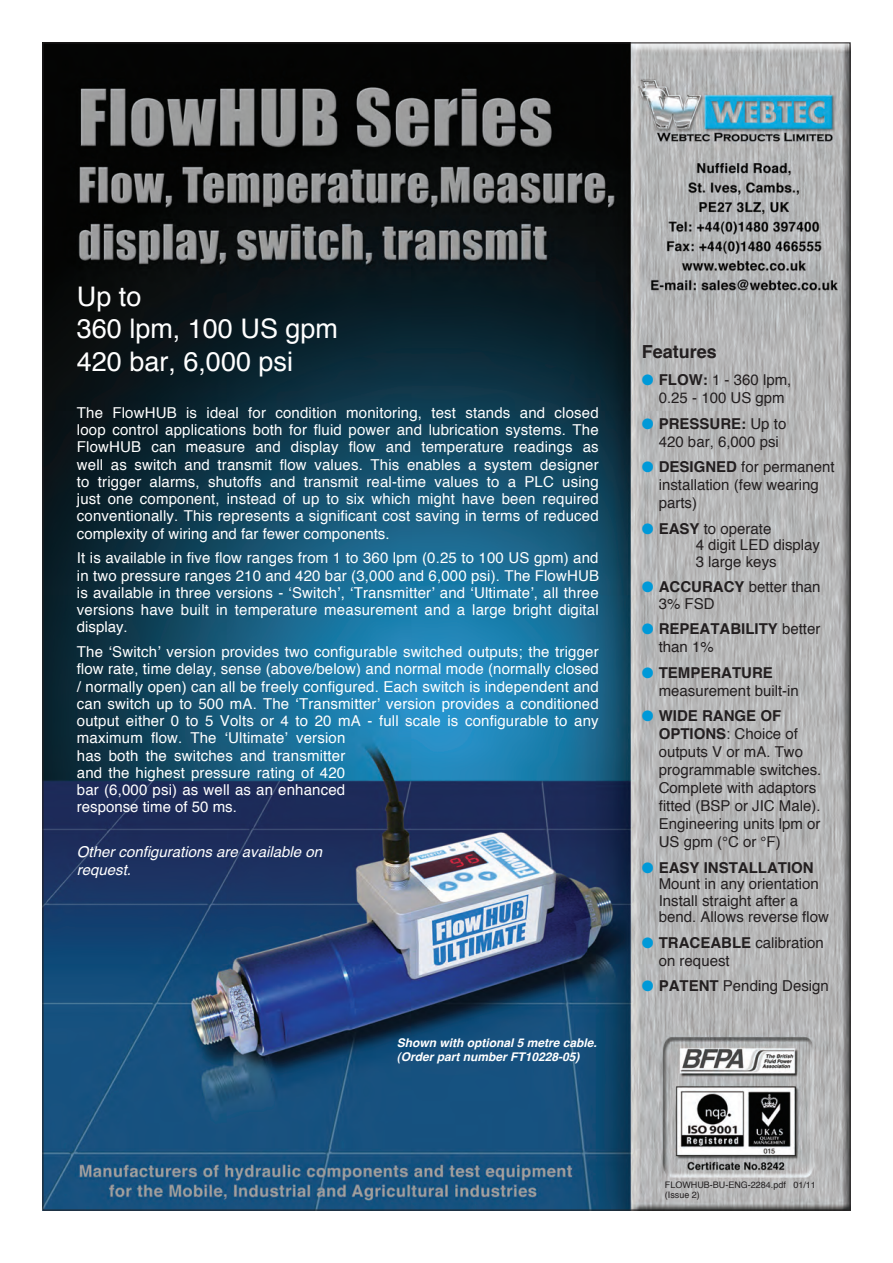
<style>
.page{position:relative;width:893px;height:1263px;background:#fff}
.page>*{position:absolute;margin:0;border:0;box-sizing:border-box;transform-origin:0 0}
.t1{font:27px/32.4px "Helvetica";color:#fff}
.t2{font:700 18px "Helvetica";color:#231f20}
.t3{font:15px/17.2px "Helvetica";letter-spacing:.01em;color:#fff;text-align:justify}
.t4{font:15px/18px "Helvetica";color:#231f20}
.t5{font:italic 15px/18px "Helvetica";color:#fff}
.t6{font:700 15px "Helvetica";color:#231f20}
.t7{font:italic 700 12px/14.4px "Helvetica";color:#fff}
.t8{font:9px/10.8px "Helvetica";color:#231f20}
.s1{color:#0099d8}
.s2{font-weight:700}
</style>
<div class="page">
<img style="left:45px;top:45px;width:803px;height:1163px">
<h1 class="t1" style="left:77px;top:281px;width:263px">Up to<br>360 lpm, 100 US gpm<br>420 bar, 6,000 psi</h1>
<p class="t3" style="left:77px;top:404px;width:523px">The FlowHUB is ideal for condition monitoring, test stands and closed loop control applications both for fluid power and lubrication systems. The FlowHUB can measure and display flow and temperature readings as well as switch and transmit flow values. This enables a system designer to trigger alarms, shutoffs and transmit real-time values to a PLC using just one component, instead of up to six which might have been required conventionally. This represents a significant cost saving in terms of reduced complexity of wiring and far fewer components.</p>
<p class="t3" style="left:77px;top:550px;width:524px">It is available in five flow ranges from 1 to 360 lpm (0.25 to 100 US gpm) and in two pressure ranges 210 and 420 bar (3,000 and 6,000 psi). The FlowHUB is available in three versions - ‘Switch’, ‘Transmitter’ and ‘Ultimate’, all three versions have built in temperature measurement and a large bright digital display.</p>
<p class="t3" style="left:77px;top:644px;width:524px;text-align:left">The ‘Switch’ version provides two configurable switched outputs; the trigger flow rate, time delay, sense (above/below) and normal mode (normally closed / normally open) can all be freely configured. Each switch is independent and can switch up to 500 mA. The ‘Transmitter’ version provides a conditioned output either 0 to 5 Volts or 4 to 20 mA - full scale is configurable to any maximum flow. The ‘Ultimate’ version<br>has both the switches and transmitter<br>and the highest pressure rating of 420<br>bar (6,000 psi) as well as an enhanced<br>response time of 50 ms.</p>
<p class="t5" style="left:77px;top:843px;width:247px">Other configurations are available on request.</p>
<p class="t7" style="left:397px;top:1035px;width:202px">Shown with optional 5 metre cable. (Order part number FT10228-05)</p>
<p class="t2" style="left:642px;top:337px;width:77px">FEATURES</p>
<p class="t4" style="left:659px;top:371px;width:134px;text-indent:-17px"><span class="s1">●</span> <span class="s2">FLOW:</span> 1 - 360 lpm,<br>0.25 - 100 US gpm</p>
<p class="t4" style="left:659px;top:415px;width:129px;text-indent:-17px"><span class="s1">●</span> <span class="s2">PRESSURE:</span> Up to<br>420 bar, 6,000 psi</p>
<p class="t4" style="left:659px;top:458px;width:177px;text-indent:-17px"><span class="s1">●</span> <span class="s2">DESIGNED</span> for permanent installation (few wearing parts)</p>
<p class="t4" style="left:696px;top:521px;width:126px;line-height:16.5px;text-indent:-54px"><span class="s1">●</span> <span class="s2">EASY</span> to operate<br>4 digit LED display<br>3 large keys</p>
<p class="t4" style="left:659px;top:579px;width:163px;line-height:16.5px;text-indent:-17px"><span class="s1">●</span> <span class="s2">ACCURACY</span> better than<br>3% FSD</p>
<p class="t6" style="left:642px;top:617px;width:39px"><span class="s1">●</span> REPE</p>
<p class="t4" style="left:659px;top:620px;width:163px;text-indent:41px"><span class="s2">ATABILITY</span> better than 1%</p>
<p class="t6" style="left:642px;top:660px;width:60px"><span class="s1">●</span>TEMPER</p>
<p class="t6" style="left:721px;top:660px;width:31px">ATURE</p>
<p class="t4" style="left:659px;top:682px;width:142px">measurement built-in</p>
<p class="t4" style="left:659px;top:707px;width:164px;text-indent:-17px"><span class="s1">●</span> <span class="s2">WIDE RANGE OF<br>OPTIONS</span>: Choice of outputs V or mA. Two programmable switches.<br>Complete with adaptors fitted (BSP or JIC Male).<br>Engineering units lpm or<br>US gpm (°C or °F)</p>
<p class="t4" style="left:659px;top:860px;width:172px;line-height:16.5px;text-indent:-17px"><span class="s1">●</span> <span class="s2">EASY INSTALLATION<br></span>Mount in any orientation<br>Install straight after a bend. Allows reverse flow</p>
<p class="t4" style="left:659px;top:934px;width:167px;text-indent:-17px"><span class="s1">●</span> <span class="s2">TRACEABLE</span> calibration on request</p>
<p class="t4" style="left:642px;top:977px;width:189px"><span class="s1">●</span> <span class="s2">PATENT</span> Pending Design</p>
<p class="t8" style="left:665px;top:1179px;width:153px">FLOWHUB-BU-ENG-2284.pdf 01/11 (Issue 2)</p>
</div>
